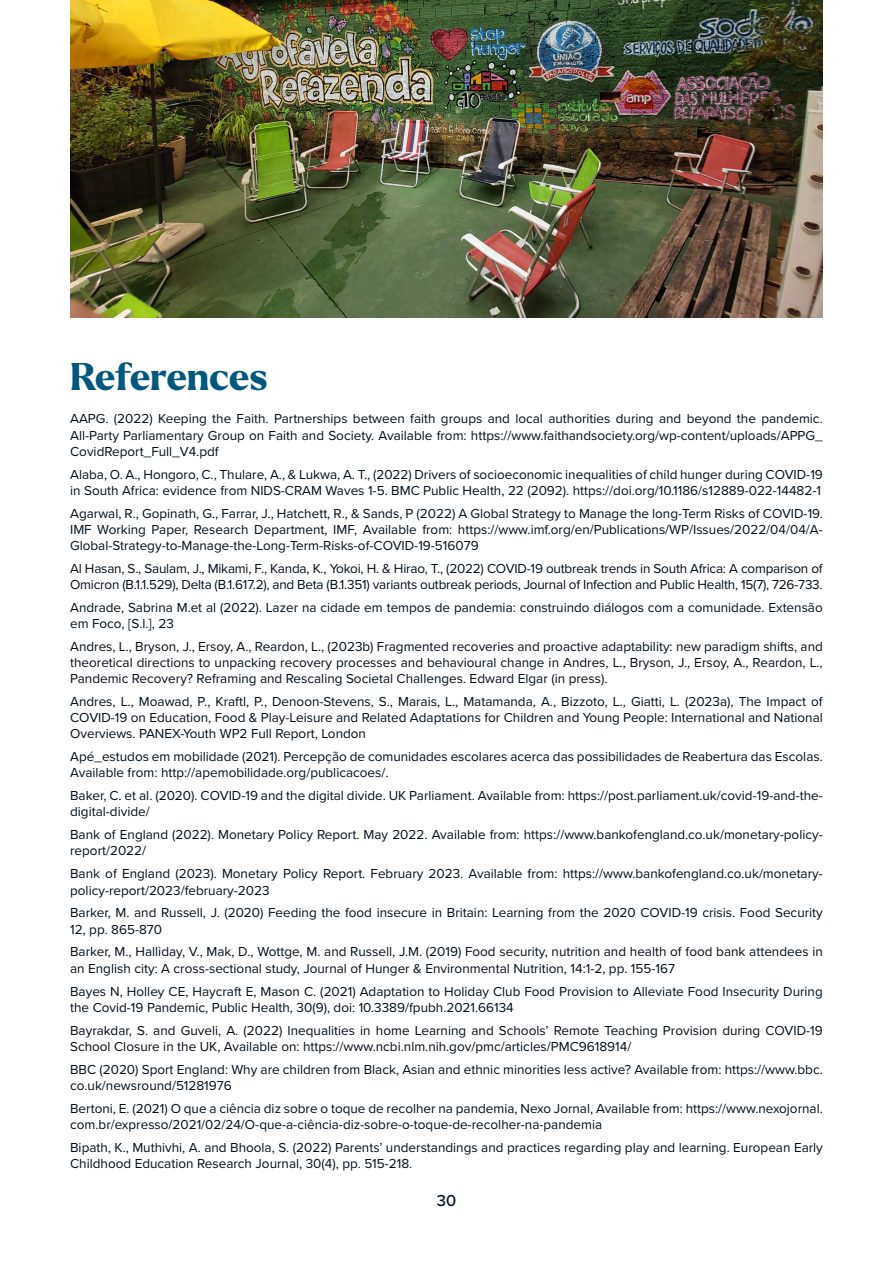
<style>
.page{position:relative;width:893px;height:1263px;background:#fff}
.page>*{position:absolute;margin:0;border:0;box-sizing:border-box;transform-origin:0 0}
.t1{font:800 37.5px "Larken";letter-spacing:-.005em;color:#00587e}
.t2{font:500 16.5px "Proxima Nova";color:#000d18}
.t3{font:13.5px/16px "Proxima Nova";color:#000d18}
</style>
<div class="page">
<img style="left:70px;top:0;width:753px;height:317px">
<h1 class="t1" style="left:70px;top:352px;width:199px">References</h1>
<p class="t3" style="left:70px;top:410px;width:754px;text-align:justify">AAPG. (2022) Keeping the Faith. Partnerships between faith groups and local authorities during and beyond the pandemic.<br>All-Party Parliamentary Group on Faith and Society. Available from: https://www.faithandsociety.org/wp-content/uploads/APPG_ CovidReport_Full_V4.pdf</p>
<p class="t3" style="left:70px;top:465px;width:754px">Alaba, O. A., Hongoro, C., Thulare, A., &amp; Lukwa, A. T., (2022) Drivers of socioeconomic inequalities of child hunger during COVID-19 in South Africa: evidence from NIDS-CRAM Waves 1-5. BMC Public Health, 22 (2092). https://doi.org/10.1186/s12889-022-14482-1</p>
<p class="t3" style="left:70px;top:504px;width:754px;text-align:justify">Agarwal, R., Gopinath, G., Farrar, J., Hatchett, R., &amp; Sands, P (2022) A Global Strategy to Manage the long-Term Risks of COVID-19.<br>IMF Working Paper, Research Department, IMF, Available from: https://www.imf.org/en/Publications/WP/Issues/2022/04/04/A-Global-Strategy-to-Manage-the-Long-Term-Risks-of-COVID-19-516079</p>
<p class="t3" style="left:70px;top:560px;width:754px">Al Hasan, S., Saulam, J., Mikami, F., Kanda, K., Yokoi, H. &amp; Hirao, T., (2022) COVID-19 outbreak trends in South Africa: A comparison of<br>Omicron (B.1.1.529), Delta (B.1.617.2), and Beta (B.1.351) variants outbreak periods, Journal of Infection and Public Health, 15(7), 726-733.</p>
<p class="t3" style="left:70px;top:599px;width:754px">Andrade, Sabrina M.et al (2022). Lazer na cidade em tempos de pandemia: construindo diálogos com a comunidade. Extensão em Foco, [S.l.], 23</p>
<p class="t3" style="left:70px;top:638px;width:754px;text-align:justify">Andres, L., Bryson, J., Ersoy, A., Reardon, L., (2023b) Fragmented recoveries and proactive adaptability: new paradigm shifts, and theoretical directions to unpacking recovery processes and behavioural change in Andres, L., Bryson, J., Ersoy, A., Reardon, L., Pandemic Recovery? Reframing and Rescaling Societal Challenges. Edward Elgar (in press).</p>
<p class="t3" style="left:70px;top:693px;width:754px;text-align:justify">Andres, L., Moawad, P., Kraftl, P., Denoon-Stevens, S., Marais, L., Matamanda, A., Bizzoto, L., Giatti, L. (2023a), The Impact of COVID-19 on Education, Food &amp; Play-Leisure and Related Adaptations for Children and Young People: International and National Overviews. PANEX-Youth WP2 Full Report, London</p>
<p class="t3" style="left:70px;top:748px;width:754px">Apé_estudos em mobilidade (2021). Percepção de comunidades escolares acerca das possibilidades de Reabertura das Escolas.<br>Available from: http://apemobilidade.org/publicacoes/.</p>
<p class="t3" style="left:70px;top:787px;width:754px">Baker, C. et al. (2020). COVID-19 and the digital divide. UK Parliament. Available from: https://post.parliament.uk/covid-19-and-the&shy;digital-divide/</p>
<p class="t3" style="left:70px;top:826px;width:754px">Bank of England (2022). Monetary Policy Report. May 2022. Available from: https://www.bankofengland.co.uk/monetary-policy&shy;report/2022/</p>
<p class="t3" style="left:70px;top:865px;width:754px">Bank of England (2023). Monetary Policy Report. February 2023. Available from: https://www.bankofengland.co.uk/monetary&shy;policy-report/2023/february-2023</p>
<p class="t3" style="left:70px;top:904px;width:754px">Barker, M. and Russell, J. (2020) Feeding the food insecure in Britain: Learning from the 2020 COVID-19 crisis. Food Security<br>12, pp. 865-870</p>
<p class="t3" style="left:70px;top:943px;width:754px">Barker, M., Halliday, V., Mak, D., Wottge, M. and Russell, J.M. (2019) Food security, nutrition and health of food bank attendees in an English city: A cross-sectional study, Journal of Hunger &amp; Environmental Nutrition, 14:1-2, pp. 155-167</p>
<p class="t3" style="left:70px;top:982px;width:754px">Bayes N, Holley CE, Haycraft E, Mason C. (2021) Adaptation to Holiday Club Food Provision to Alleviate Food Insecurity During the Covid-19 Pandemic, Public Health, 30(9), doi: 10.3389/fpubh.2021.66134</p>
<p class="t3" style="left:70px;top:1021px;width:754px">Bayrakdar, S. and Guveli, A. (2022) Inequalities in home Learning and Schools’ Remote Teaching Provision during COVID-19<br>School Closure in the UK, Available on: https://www.ncbi.nlm.nih.gov/pmc/articles/PMC9618914/</p>
<p class="t3" style="left:70px;top:1060px;width:754px">BBC (2020) Sport England: Why are children from Black, Asian and ethnic minorities less active? Available from: https://www.bbc. co.uk/newsround/51281976</p>
<p class="t3" style="left:70px;top:1099px;width:754px">Bertoni, E. (2021) O que a ciência diz sobre o toque de recolher na pandemia, Nexo Jornal, Available from: https://www.nexojornal. com.br/expresso/2021/02/24/O-que-a-ciência-diz-sobre-o-toque-de-recolher-na-pandemia</p>
<p class="t3" style="left:70px;top:1138px;width:754px">Bipath, K., Muthivhi, A. and Bhoola, S. (2022) Parents’ understandings and practices regarding play and learning. European Early<br>Childhood Education Research Journal, 30(4), pp. 515-218.</p>
<p class="t2" style="left:437px;top:1188px;width:21px">30</p>
</div>
